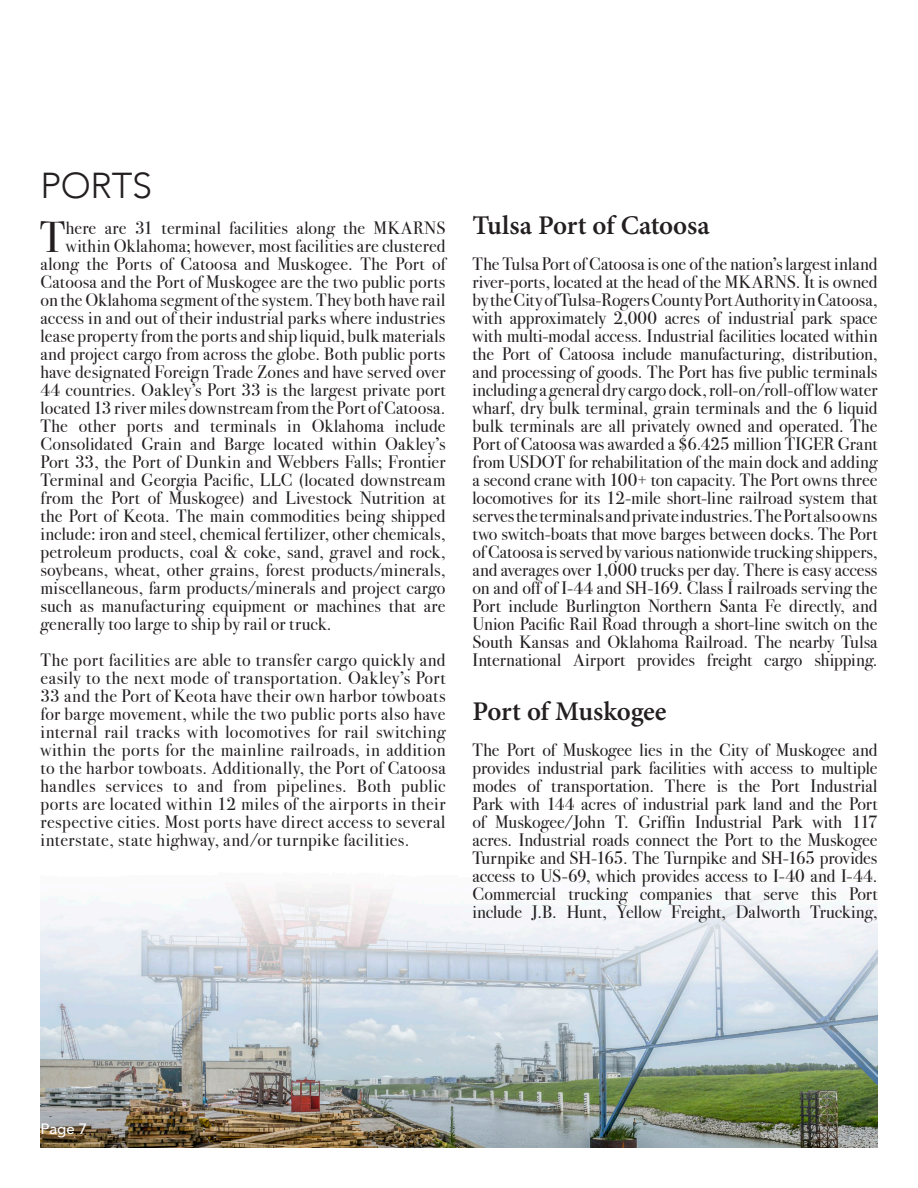
<style>
.page{position:relative;width:918px;height:1188px;background:#fff}
.page>*{position:absolute;margin:0;border:0;box-sizing:border-box;transform-origin:0 0}
.DropCap_body{font:43.8px "Bodoni Svty Two ITCTT";color:#231f20}
.Section_Header{font:300 36px "Avenir";letter-spacing:-.01em;color:#231f20}
.Deck{font:600 27px "Minion Pro";letter-spacing:-.01em;color:#231f20}
.DropCap_body-2{font:18px/18px "Bodoni Svty Two ITCTT";letter-spacing:.01em;color:#231f20;text-align:justify}
.t1{font:500 15px "Avenir";color:#fff}
</style>
<div class="page">
<img style="left:40px;top:887px;width:838px;height:261px">
<p class="Section_Header" style="left:40px;top:164px;width:113px">PORTS</p>
<p class="DropCap_body" style="left:40px;top:201px;width:27px">T</p>
<p class="DropCap_body-2" style="left:66px;top:217px;width:381px">here are 31 terminal facilities along the MKARNS</p>
<p class="DropCap_body-2" style="left:66px;top:235px;width:381px">within Oklahoma; however, most facilities are clustered</p>
<p class="DropCap_body-2" style="left:40px;top:253px;width:406px">along the Ports of Catoosa and Muskogee. The Port of</p>
<p class="DropCap_body-2" style="left:40px;top:271px;width:406px">Catoosa and the Port of Muskogee are the two public ports</p>
<p class="DropCap_body-2" style="left:40px;top:289px;width:406px">on the Oklahoma segment of the system. They both have rail</p>
<p class="DropCap_body-2" style="left:40px;top:307px;width:406px">access in and out of their industrial parks where industries</p>
<p class="DropCap_body-2" style="left:40px;top:325px;width:406px">lease property from the ports and ship liquid, bulk materials</p>
<p class="DropCap_body-2" style="left:40px;top:343px;width:406px">and project cargo from across the globe. Both public ports</p>
<p class="DropCap_body-2" style="left:40px;top:361px;width:406px">have designated Foreign Trade Zones and have served over</p>
<p class="DropCap_body-2" style="left:40px;top:379px;width:407px">44 countries. Oakley’s Port 33 is the largest private port</p>
<p class="DropCap_body-2" style="left:40px;top:397px;width:406px">located 13 river miles downstream from the Port of Catoosa.</p>
<p class="DropCap_body-2" style="left:40px;top:415px;width:407px">The other ports and terminals in Oklahoma include</p>
<p class="DropCap_body-2" style="left:40px;top:433px;width:407px">Consolidated Grain and Barge located within Oakley’s</p>
<p class="DropCap_body-2" style="left:40px;top:451px;width:406px">Port 33, the Port of Dunkin and Webbers Falls; Frontier</p>
<p class="DropCap_body-2" style="left:40px;top:469px;width:407px">Terminal and Georgia Pacific, LLC (located downstream</p>
<p class="DropCap_body-2" style="left:40px;top:487px;width:406px">from the Port of Muskogee) and Livestock Nutrition at</p>
<p class="DropCap_body-2" style="left:40px;top:505px;width:407px">the Port of Keota. The main commodities being shipped</p>
<p class="DropCap_body-2" style="left:40px;top:523px;width:407px">include: iron and steel, chemical fertilizer, other chemicals,</p>
<p class="DropCap_body-2" style="left:40px;top:541px;width:407px">petroleum products, coal &amp; coke, sand, gravel and rock,</p>
<p class="DropCap_body-2" style="left:40px;top:559px;width:406px">soybeans, wheat, other grains, forest products/minerals,</p>
<p class="DropCap_body-2" style="left:40px;top:577px;width:406px">miscellaneous, farm products/minerals and project cargo</p>
<p class="DropCap_body-2" style="left:40px;top:595px;width:407px">such as manufacturing equipment or machines that are</p>
<p class="DropCap_body-2" style="left:40px;top:613px;width:293px">generally too large to ship by rail or truck.</p>
<p class="DropCap_body-2" style="left:40px;top:649px;width:407px">The port facilities are able to transfer cargo quickly and easily to the next mode of transportation. Oakley’s Port 33 and the Port of Keota have their own harbor towboats for barge movement, while the two public ports also have internal rail tracks with locomotives for rail switching within the ports for the mainline railroads, in addition to the harbor towboats. Additionally, the Port of Catoosa handles services to and from pipelines. Both public ports are located within 12 miles of the airports in their respective cities. Most ports have direct access to several interstate, state highway, and/or turnpike facilities.</p>
<p class="Deck" style="left:472px;top:207px;width:239px">Tulsa Port of Catoosa</p>
<p class="DropCap_body-2" style="left:472px;top:253px;width:407px">The Tulsa Port of Catoosa is one of the nation’s largest inland river-ports, located at the head of the MKARNS. It is owned by the City of Tulsa-Rogers County Port Authority in Catoosa, with approximately 2,000 acres of industrial park space with multi-modal access. Industrial facilities located within the Port of Catoosa include manufacturing, distribution, and processing of goods. The Port has five public terminals including a general dry cargo dock, roll-on/roll-off low water wharf, dry bulk terminal, grain terminals and the 6 liquid bulk terminals are all privately owned and operated. The Port of Catoosa was awarded a $6.425 million TIGER Grant from USDOT for rehabilitation of the main dock and adding a second crane with 100+ ton capacity. The Port owns three locomotives for its 12-mile short-line railroad system that serves the terminals and private industries. The Port also owns two switch-boats that move barges between docks. The Port of Catoosa is served by various nationwide trucking shippers, and averages over 1,000 trucks per day. There is easy access on and off of I-44 and SH-169. Class I railroads serving the Port include Burlington Northern Santa Fe directly, and Union Pacific Rail Road through a short-line switch on the South Kansas and Oklahoma Railroad. The nearby Tulsa International Airport provides freight cargo shipping.</p>
<p class="Deck" style="left:472px;top:693px;width:196px">Port of Muskogee</p>
<p class="DropCap_body-2" style="left:472px;top:739px;width:407px">The Port of Muskogee lies in the City of Muskogee and provides industrial park facilities with access to multiple modes of transportation. There is the Port Industrial Park with 144 acres of industrial park land and the Port of Muskogee/John T. Griffin Industrial Park with 117 acres. Industrial roads connect the Port to the Muskogee Turnpike and SH-165. The Turnpike and SH-165 provides access to US-69, which provides access to I-40 and I-44.<br>Commercial trucking companies that serve this Port include J.B. Hunt, Yellow Freight, Dalworth Trucking,</p>
<p class="t1" style="left:40px;top:1116px;width:48px">Page 7</p>
</div>
